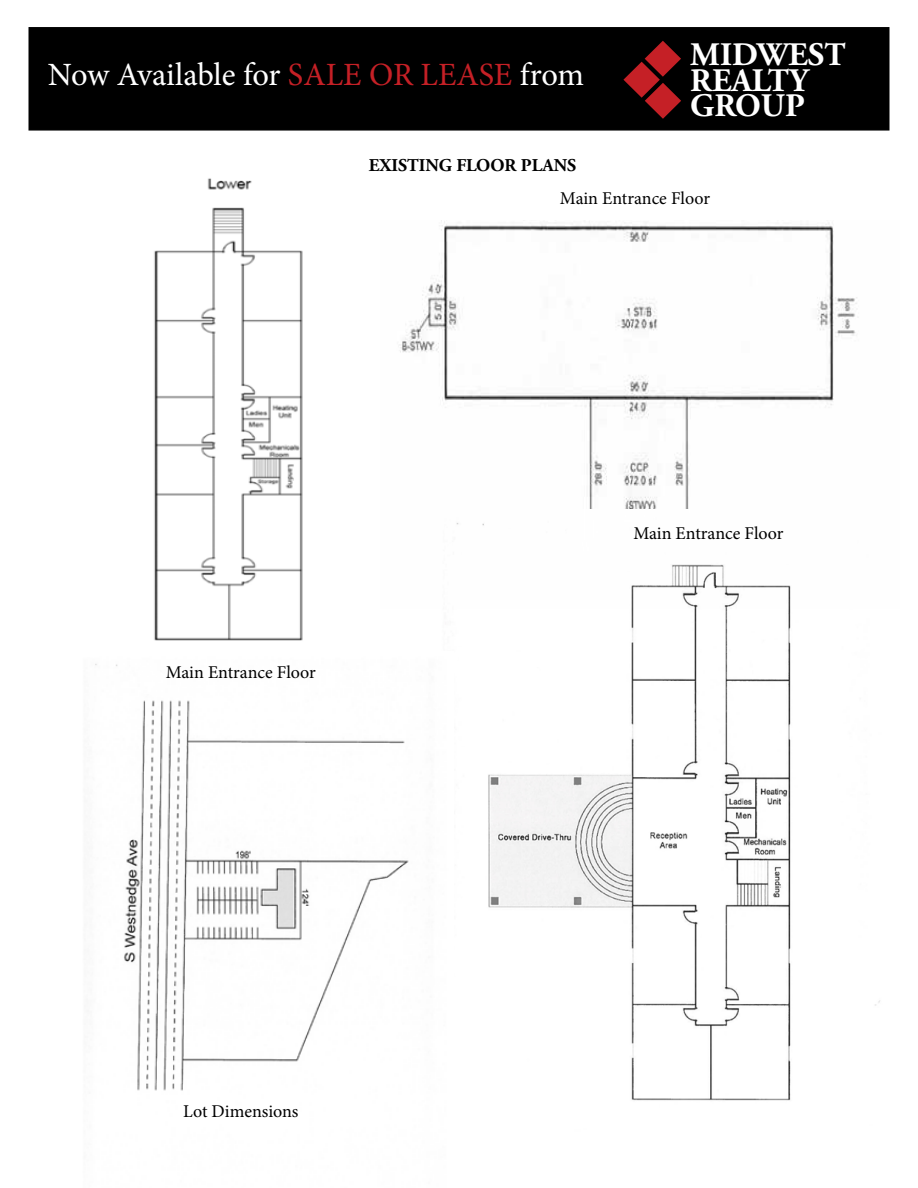
<style>
.page{position:relative;width:918px;height:1188px;background:#fff}
.page>*{position:absolute;margin:0;border:0;box-sizing:border-box;transform-origin:0 0}
.t1{font:700 32.85px/25.7px "Adobe Garamond Pro";color:#fff}
.t2{font:32.55px "Minion Pro";letter-spacing:-.005em;color:#fff}
.t3{font:18px "Minion Pro";color:#000}
.t4{font:700 18px "Adobe Garamond Pro";color:#000}
.s1{color:#c52026}
</style>
<div class="page">
<div style="left:28px;top:27px;width:862px;height:104px;background:#000;border:2px solid #000"></div>
<svg style="left:623px;top:41px;width:58px;height:78px"></svg>
<img style="left:154px;top:178px;width:149px;height:463px">
<img style="left:400px;top:221px;width:457px;height:288px">
<img style="left:456px;top:523px;width:424px;height:578px">
<img style="left:95px;top:664px;width:314px;height:427px">
<h2 class="t2" style="left:48px;top:53px;width:538px">Now Available for <span class="s1">SALE OR LEASE</span> from</h2>
<p class="t4" style="left:369px;top:155px;width:209px">EXISTING FLOOR PLANS</p>
<h1 class="t1" style="left:690px;top:42px;width:157px">MIDWEST<br>REALTY<br>GROUP</h1>
<p class="t3" style="left:560px;top:187px;width:152px">Main Entrance Floor</p>
<p class="t3" style="left:166px;top:661px;width:152px">Main Entrance Floor</p>
<p class="t3" style="left:183px;top:1099px;width:117px">Lot Dimensions</p>
<p class="t3" style="left:633px;top:521px;width:152px">Main Entrance Floor</p>
</div>
